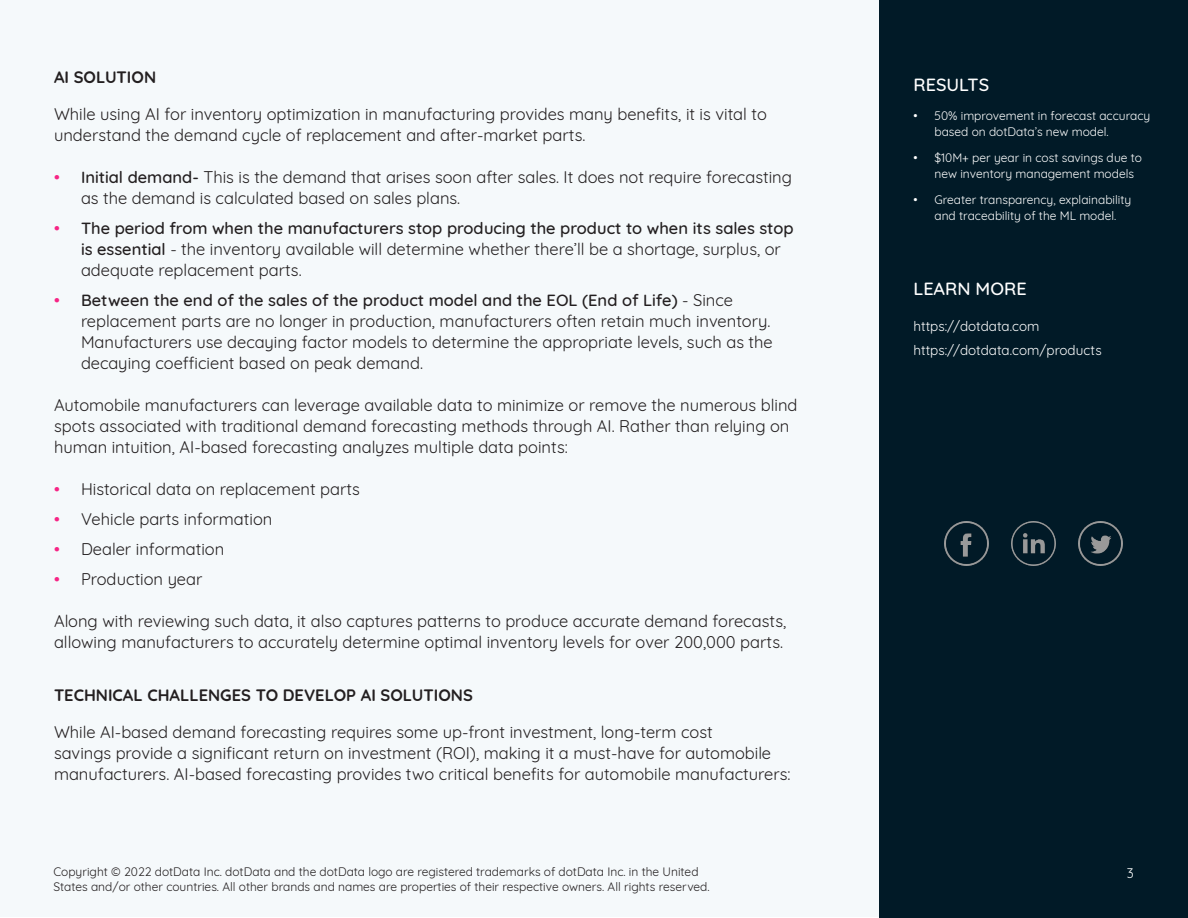
<style>
.page{position:relative;width:1188px;height:918px;background:#fff}
.page>*{position:absolute;margin:0;border:0;box-sizing:border-box;transform-origin:0 0}
.SIDE_TITLES{font:500 18px "Quicksand";color:#fff}
.t1{font:16.5px/21px "Quicksand";color:#231f20}
.Section_TItle{font:700 16.5px "Quicksand";color:#231f20}
.Paragraph_white{font:13.5px "Quicksand";color:#fff}
.t2{font:12px "Quicksand";color:#231f20}
.t3{font:12px/16.5px "Quicksand";color:#fff}
.s1{font-weight:500;color:#f72585}
.s2{font-weight:500}
</style>
<div class="page">
<div style="left:0;top:1px;width:1187px;height:916px;background:#f5f9fb"></div>
<div style="left:879px;top:0;width:309px;height:918px;background:#011a27"></div>
<img style="left:944px;top:522px;width:45px;height:44px">
<img style="left:1011px;top:522px;width:45px;height:44px">
<img style="left:1078px;top:522px;width:45px;height:44px">
<p class="Section_TItle" style="left:54px;top:63px;width:104px">AI SOLUTION</p>
<p class="t1" style="left:54px;top:102px;width:714px">While using AI for inventory optimization in manufacturing provides many benefits, it is vital to understand the demand cycle of replacement and after-market parts.</p>
<p class="t1" style="left:81px;top:165px;width:713px;text-indent:-27px"><span class="s1">•</span> <span class="s2">Initial demand-</span> This is the demand that arises soon after sales. It does not require forecasting as the demand is calculated based on sales plans.</p>
<p class="t1" style="left:81px;top:216px;width:714px;text-indent:-27px"><span class="s1">•</span> <span class="s2">The period from when the manufacturers stop producing the product to when its sales stop is essential</span> - the inventory available will determine whether there’ll be a shortage, surplus, or adequate replacement parts.</p>
<p class="t1" style="left:81px;top:288px;width:693px;text-indent:-27px"><span class="s1">•</span> <span class="s2">Between the end of the sales of the product model and the EOL (End of Life)</span> - Since replacement parts are no longer in production, manufacturers often retain much inventory.<br>Manufacturers use decaying factor models to determine the appropriate levels, such as the decaying coefficient based on peak demand.</p>
<p class="t1" style="left:54px;top:393px;width:745px">Automobile manufacturers can leverage available data to minimize or remove the numerous blind spots associated with traditional demand forecasting methods through AI. Rather than relying on human intuition, AI-based forecasting analyzes multiple data points:</p>
<p class="t1" style="left:54px;top:477px;width:308px"><span class="s1">•</span> Historical data on replacement parts</p>
<p class="t1" style="left:54px;top:507px;width:220px"><span class="s1">•</span> Vehicle parts information</p>
<p class="t1" style="left:54px;top:537px;width:172px"><span class="s1">•</span> Dealer information</p>
<p class="t1" style="left:54px;top:567px;width:150px"><span class="s1">•</span> Production year</p>
<p class="t1" style="left:54px;top:609px;width:734px">Along with reviewing such data, it also captures patterns to produce accurate demand forecasts, allowing manufacturers to accurately determine optimal inventory levels for over 200,000 parts.</p>
<p class="Section_TItle" style="left:54px;top:681px;width:420px">TECHNICAL CHALLENGES TO DEVELOP AI SOLUTIONS</p>
<p class="t1" style="left:54px;top:720px;width:738px">While AI-based demand forecasting requires some up-front investment, long-term cost<br>savings provide a significant return on investment (ROI), making it a must-have for automobile manufacturers. AI-based forecasting provides two critical benefits for automobile manufacturers:</p>
<p class="SIDE_TITLES" style="left:914px;top:70px;width:77px">RESULTS</p>
<p class="t3" style="left:934px;top:106px;width:217px;text-indent:-21px">• 50% improvement in forecast accuracy based on dotData’s new model.</p>
<p class="t3" style="left:934px;top:148px;width:209px;text-indent:-21px">• $10M+ per year in cost savings due to new inventory management models</p>
<p class="t3" style="left:914px;top:190px;width:219px;text-align:center">• Greater transparency, explainability and traceability of the ML model.</p>
<p class="SIDE_TITLES" style="left:914px;top:274px;width:115px">LEARN MORE</p>
<p class="Paragraph_white" style="left:914px;top:316px;width:128px">https://dotdata.com</p>
<p class="Paragraph_white" style="left:914px;top:340px;width:190px">https://dotdata.com/products</p>
<p class="t2" style="left:53px;top:862px;width:647px">Copyright © 2022 dotData Inc. dotData and the dotData logo are registered trademarks of dotData Inc. in the United</p>
<p class="Paragraph_white" style="left:1127px;top:862px;width:9px">3</p>
<p class="t2" style="left:53px;top:877px;width:658px">States and/or other countries. All other brands and names are properties of their respective owners. All rights reserved.</p>
</div>
